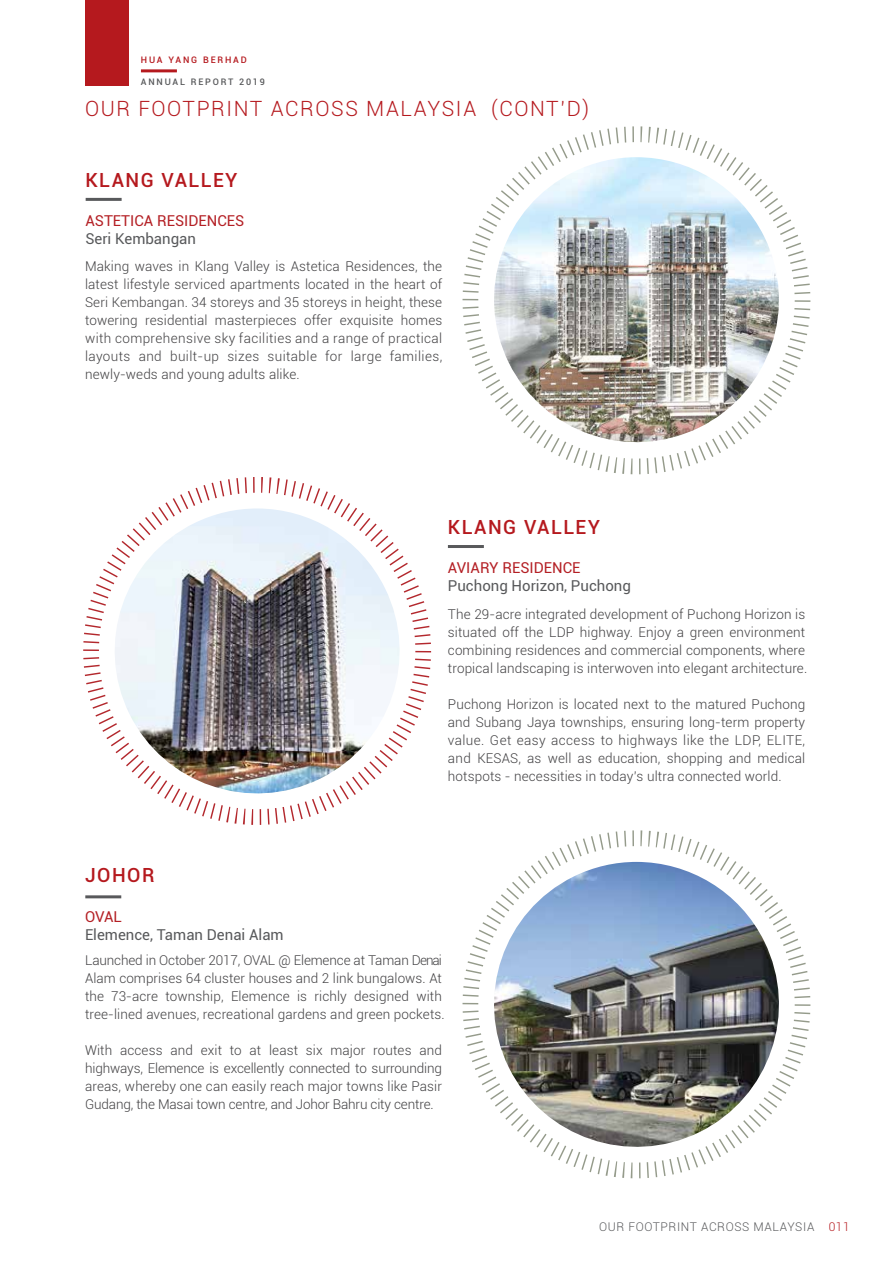
<style>
.page{position:relative;width:893px;height:1263px;background:#fff}
.page>*{position:absolute;margin:0;border:0;box-sizing:border-box;transform-origin:0 0}
.t1{font:300 21px "Roboto";letter-spacing:.075em;color:#b5191e}
.t2{font:500 19.5px "Roboto";letter-spacing:.075em;color:#b5191e}
.t3{font:15px "Roboto";color:#58595b}
.t4{font:15px "Roboto";color:#b42025}
.t5{font:300 13.5px/18px "Roboto";letter-spacing:.01em;color:#414042;text-align:justify}
.t6{font:300 12px "Roboto";letter-spacing:.05em;color:#58595b}
.t7{font:500 9px "Roboto";letter-spacing:.2em;color:#58595b}
.t8{font:500 9px "Roboto";letter-spacing:.2em;color:#b5191e}
.s1{color:#b5191e}
</style>
<div class="page">
<hr style="left:86px;top:198px;width:36px;height:3px;background:#58595b">
<hr style="left:85px;top:895px;width:36px;height:3px;background:#58595b">
<hr style="left:448px;top:545px;width:36px;height:3px;background:#58595b">
<img style="left:479px;top:157px;width:319px;height:296px">
<img style="left:479px;top:862px;width:319px;height:289px">
<div style="left:462px;top:126px;width:348px;height:348px;border:16px dashed #959b8b;border-radius:50%"></div>
<img style="left:95px;top:508px;width:324px;height:297px">
<div style="left:83px;top:477px;width:348px;height:348px;border:16px dashed #b3282d;border-radius:50%"></div>
<div style="left:462px;top:830px;width:348px;height:348px;border:16px dashed #959b8b;border-radius:50%"></div>
<hr style="left:141px;top:69px;width:36px;height:3px;background:#b5191e">
<div style="left:85px;top:0;width:43px;height:85px;background:#b5191e"></div>
<p class="t8" style="left:141px;top:53px;width:107px">HUA YANG BERHAD</p>
<p class="t7" style="left:141px;top:76px;width:126px">ANNUAL REPORT 2019</p>
<h1 class="t1" style="left:85px;top:94px;width:506px">OUR FOOTPRINT ACROSS MALAYSIA (CONT’D)</h1>
<h2 class="t2" style="left:85px;top:166px;width:154px">KLANG VALLEY</h2>
<p class="t4" style="left:85px;top:210px;width:160px">ASTETICA RESIDENCES</p>
<p class="t3" style="left:85px;top:228px;width:112px">Seri Kembangan</p>
<p class="t5" style="left:85px;top:257px;width:359px">Making waves in Klang Valley is Astetica Residences, the latest lifestyle serviced apartments located in the heart of Seri Kembangan. 34 storeys and 35 storeys in height, these towering residential masterpieces offer exquisite homes with comprehensive sky facilities and a range of practical layouts and built-up sizes suitable for large families, newly-weds and young adults alike.</p>
<h2 class="t2" style="left:448px;top:513px;width:154px">KLANG VALLEY</h2>
<p class="t4" style="left:448px;top:558px;width:134px">AVIARY RESIDENCE</p>
<p class="t3" style="left:448px;top:576px;width:184px">Puchong Horizon, Puchong</p>
<p class="t5" style="left:448px;top:605px;width:361px;text-align:left">The 29-acre integrated development of Puchong Horizon is situated off the LDP highway. Enjoy a green environment combining residences and commercial components, where tropical landscaping is interwoven into elegant architecture.</p>
<p class="t5" style="left:448px;top:695px;width:359px">Puchong Horizon is located next to the matured Puchong and Subang Jaya townships, ensuring long-term property value. Get easy access to highways like the LDP, ELITE, and KESAS, as well as education, shopping and medical hotspots - necessities in today’s ultra connected world.</p>
<h2 class="t2" style="left:85px;top:862px;width:71px">JOHOR</h2>
<p class="t4" style="left:85px;top:906px;width:38px">OVAL</p>
<p class="t3" style="left:85px;top:924px;width:200px">Elemence, Taman Denai Alam</p>
<p class="t5" style="left:85px;top:951px;width:361px;text-align:left">Launched in October 2017, OVAL @ Elemence at Taman Denai Alam comprises 64 cluster houses and 2 link bungalows. At the 73-acre township, Elemence is richly designed with tree-lined avenues, recreational gardens and green pockets.</p>
<p class="t5" style="left:85px;top:1041px;width:358px">With access and exit to at least six major routes and highways, Elemence is excellently connected to surrounding areas, whereby one can easily reach major towns like Pasir Gudang, the Masai town centre, and Johor Bahru city centre.</p>
<p class="t6" style="left:599px;top:1218px;width:252px">OUR FOOTPRINT ACROSS MALAYSIA <span class="s1">011</span></p>
</div>
